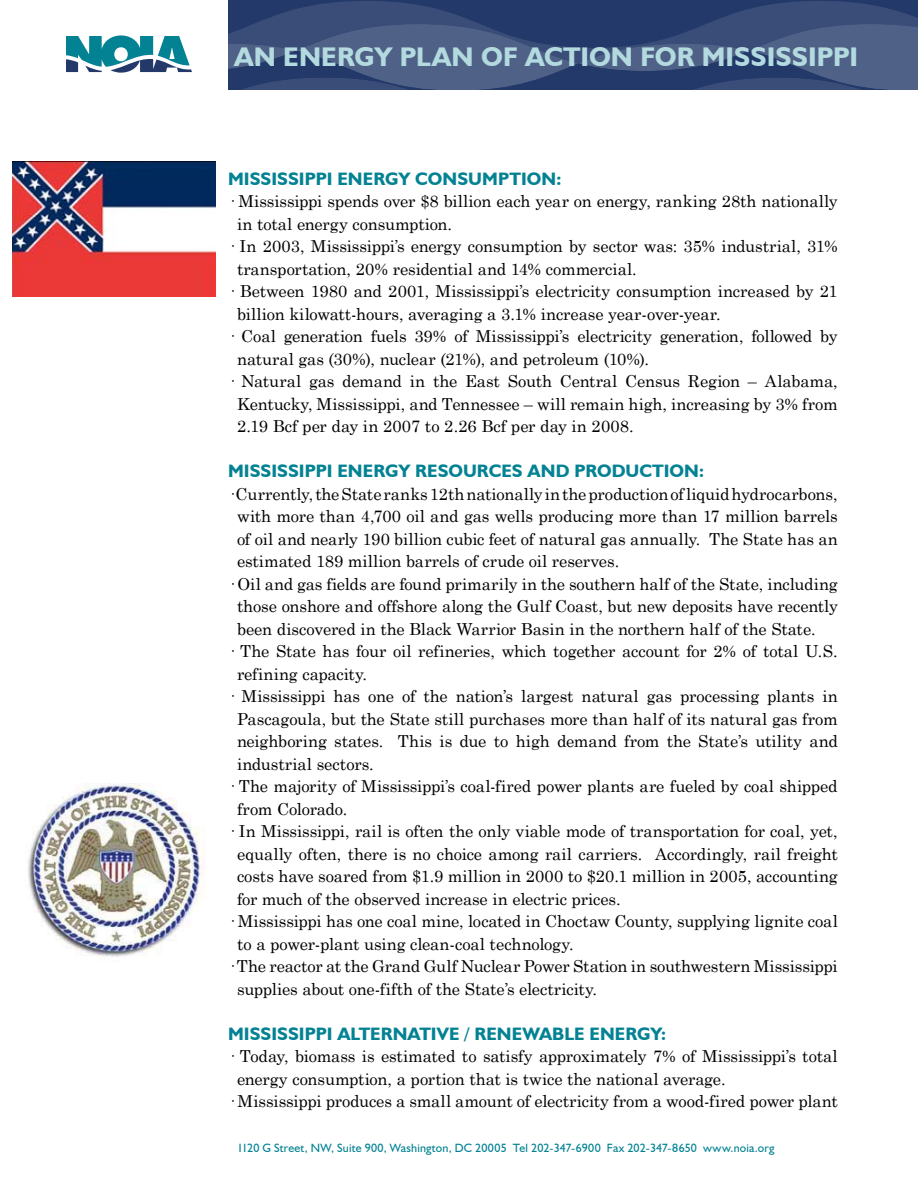
<style>
.page{position:relative;width:918px;height:1188px;background:#fff}
.page>*{position:absolute;margin:0;border:0;box-sizing:border-box;transform-origin:0 0}
.t1{font:700 27px "Humanist 521 BT";letter-spacing:.005em;color:#b3dadf}
.t2{font:700 18px "Humanist 521 BT";letter-spacing:.005em;color:#038293}
.t3{font:16.5px "Century Schoolbook";letter-spacing:-.005em;color:#000}
.t4{font:12px "Humanist 521 BT";letter-spacing:.015em;color:#038293}
</style>
<div class="page">
<svg style="left:228px;top:1px;width:690px;height:89px;background:#394d78"></svg>
<svg style="left:67px;top:35px;width:125px;height:38px"></svg>
<img style="left:12px;top:161px;width:204px;height:136px">
<img style="left:28px;top:783px;width:176px;height:174px">
<h1 class="t1" style="left:234px;top:40px;width:625px">AN ENERGY PLAN OF ACTION FOR MISSISSIPPI</h1>
<p class="t2" style="left:228px;top:167px;width:335px">MISSISSIPPI ENERGY CONSUMPTION:</p>
<p class="t3" style="left:228px;top:187px;width:611px">· Mississippi spends over $8 billion each year on energy, ranking 28th nationally</p>
<p class="t3" style="left:237px;top:210px;width:217px">in total energy consumption.</p>
<p class="t3" style="left:228px;top:232px;width:611px">· In 2003, Mississippi’s energy consumption by sector was: 35% industrial, 31%</p>
<p class="t3" style="left:237px;top:255px;width:401px">transportation, 20% residential and 14% commercial.</p>
<p class="t3" style="left:228px;top:277px;width:611px">· Between 1980 and 2001, Mississippi’s electricity consumption increased by 21</p>
<p class="t3" style="left:237px;top:300px;width:485px">billion kilowatt-hours, averaging a 3.1% increase year-over-year.</p>
<p class="t3" style="left:228px;top:322px;width:611px">· Coal generation fuels 39% of Mississippi’s electricity generation, followed by</p>
<p class="t3" style="left:237px;top:345px;width:414px">natural gas (30%), nuclear (21%), and petroleum (10%).</p>
<p class="t3" style="left:228px;top:367px;width:611px">· Natural gas demand in the East South Central Census Region – Alabama,</p>
<p class="t3" style="left:237px;top:390px;width:602px">Kentucky, Mississippi, and Tennessee – will remain high, increasing by 3% from</p>
<p class="t3" style="left:237px;top:412px;width:398px">2.19 Bcf per day in 2007 to 2.26 Bcf per day in 2008.</p>
<p class="t2" style="left:228px;top:460px;width:478px">MISSISSIPPI ENERGY RESOURCES AND PRODUCTION:</p>
<p class="t3" style="left:228px;top:480px;width:611px">· Currently, the State ranks 12th nationally in the production of liquid hydrocarbons,</p>
<p class="t3" style="left:237px;top:502px;width:602px">with more than 4,700 oil and gas wells producing more than 17 million barrels</p>
<p class="t3" style="left:237px;top:525px;width:602px">of oil and nearly 190 billion cubic feet of natural gas annually. The State has an</p>
<p class="t3" style="left:237px;top:547px;width:384px">estimated 189 million barrels of crude oil reserves.</p>
<p class="t3" style="left:228px;top:570px;width:611px">· Oil and gas fields are found primarily in the southern half of the State, including</p>
<p class="t3" style="left:237px;top:592px;width:602px">those onshore and offshore along the Gulf Coast, but new deposits have recently</p>
<p class="t3" style="left:237px;top:615px;width:580px">been discovered in the Black Warrior Basin in the northern half of the State.</p>
<p class="t3" style="left:228px;top:637px;width:611px">· The State has four oil refineries, which together account for 2% of total U.S.</p>
<p class="t3" style="left:237px;top:660px;width:132px">refining capacity.</p>
<p class="t3" style="left:228px;top:682px;width:611px">· Mississippi has one of the nation’s largest natural gas processing plants in</p>
<p class="t3" style="left:237px;top:705px;width:602px">Pascagoula, but the State still purchases more than half of its natural gas from</p>
<p class="t3" style="left:237px;top:727px;width:602px">neighboring states. This is due to high demand from the State’s utility and</p>
<p class="t3" style="left:237px;top:750px;width:138px">industrial sectors.</p>
<p class="t3" style="left:228px;top:772px;width:611px">· The majority of Mississippi’s coal-fired power plants are fueled by coal shipped</p>
<p class="t3" style="left:237px;top:795px;width:112px">from Colorado.</p>
<p class="t3" style="left:228px;top:817px;width:611px">· In Mississippi, rail is often the only viable mode of transportation for coal, yet,</p>
<p class="t3" style="left:237px;top:840px;width:602px">equally often, there is no choice among rail carriers. Accordingly, rail freight</p>
<p class="t3" style="left:237px;top:862px;width:602px">costs have soared from $1.9 million in 2000 to $20.1 million in 2005, accounting</p>
<p class="t3" style="left:237px;top:885px;width:385px">for much of the observed increase in electric prices.</p>
<p class="t3" style="left:228px;top:907px;width:611px">· Mississippi has one coal mine, located in Choctaw County, supplying lignite coal</p>
<p class="t3" style="left:237px;top:930px;width:338px">to a power-plant using clean-coal technology.</p>
<p class="t3" style="left:228px;top:952px;width:611px">· The reactor at the Grand Gulf Nuclear Power Station in southwestern Mississippi</p>
<p class="t3" style="left:237px;top:975px;width:362px">supplies about one-fifth of the State’s electricity.</p>
<p class="t2" style="left:228px;top:1022px;width:440px">MISSISSIPPI ALTERNATIVE / RE NEWABLE ENERGY:</p>
<p class="t3" style="left:228px;top:1042px;width:611px">· Today, biomass is estimated to satisfy approximately 7% of Mississippi’s total</p>
<p class="t3" style="left:237px;top:1065px;width:490px">energy consumption, a portion that is twice the national average.</p>
<p class="t3" style="left:228px;top:1087px;width:611px">· Mississippi produces a small amount of electricity from a wood-fired power plant</p>
<p class="t4" style="left:237px;top:1140px;width:539px">1120 G Street, NW, Suite 900, Washington, DC 20005 Tel 202-347-6900 Fax 202-347-8650 www.noia.org</p>
</div>
